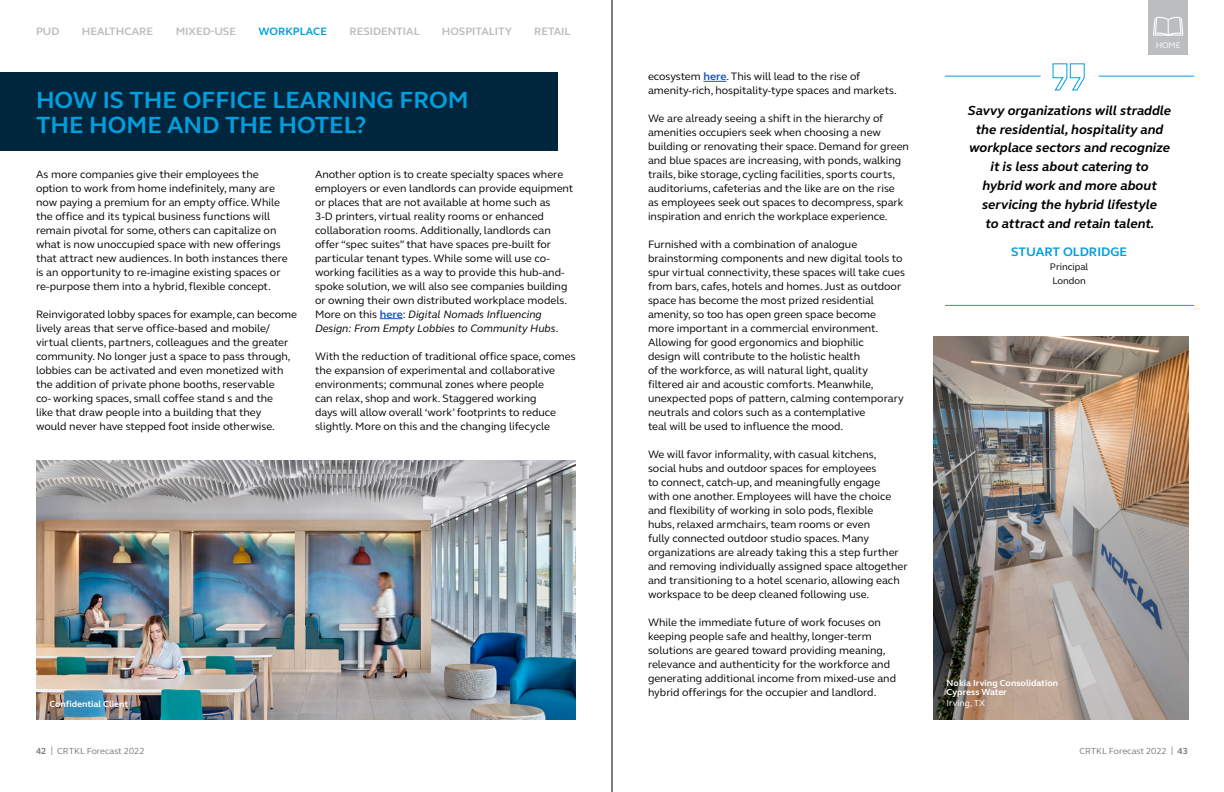
<style>
.page{position:relative;width:1224px;height:792px;background:#fff}
.page>*{position:absolute;margin:0;border:0;box-sizing:border-box;transform-origin:0 0}
.t1{font:700 24px/25px "FS Elliot Pro";color:#009fdd}
.t2{font:italic 700 13.5px/18.8px "FS Elliot Pro";color:#000;text-align:center}
.t3{font:700 12.7px "FS Elliot Pro";color:#009fdd}
.t4{font:11px/14px "FS Elliot Pro";color:#000}
.t5{font:700 11px "FS Elliot Pro";color:#bbbdc0}
.t6{font:700 11px "FS Elliot Pro";color:#009fdd}
.t7{font:9.8px/13.6px "FS Elliot Pro";color:#000}
.t8{font:700 9px/10px "FS Elliot Pro";color:#fff}
.t9{font:9px "FS Elliot Pro";color:#75787b}
.t10{font:9px "FS Elliot Pro";color:#fff}
.t11{font:8.4px "FS Elliot Pro";color:#fff}
.s1{font-weight:700;color:#1b58c4}
.s2{font-style:italic}
.s3{font-weight:700}
</style>
<div class="page">
<svg style="left:380px;top:318px;width:23px;height:1px"></svg>
<div style="left:0;top:72px;width:558px;height:79px;background:#00263e"></div>
<img style="left:36px;top:461px;width:540px;height:259px">
<svg style="left:703px;top:81px;width:23px;height:1px"></svg>
<svg style="left:1052px;top:63px;width:33px;height:28px"></svg>
<hr style="left:945px;top:76px;width:96px;height:1px;background:#009fdd">
<hr style="left:1099px;top:76px;width:95px;height:1px;background:#009fdd">
<hr style="left:945px;top:305px;width:249px;height:1px;background:#009fdd">
<img style="left:933px;top:337px;width:255px;height:383px">
<div style="left:1148px;top:0;width:40px;height:55px;background:#bbbdc0"></div>
<svg style="left:1153px;top:17px;width:30px;height:19px"></svg>
<hr style="left:612px;top:0;width:1px;height:792px;background:#000">
<p class="t5" style="left:36px;top:24px;width:25px">PUD</p>
<p class="t6" style="left:259px;top:24px;width:70px">WORKPLACE</p>
<p class="t5" style="left:82px;top:24px;width:73px">HEALTHCARE</p>
<p class="t5" style="left:176px;top:24px;width:62px">MIXED-USE</p>
<p class="t5" style="left:349px;top:24px;width:72px">RESIDENTIAL</p>
<p class="t5" style="left:442px;top:24px;width:72px">HOSPITALITY</p>
<p class="t5" style="left:534px;top:24px;width:38px">RETAIL</p>
<h1 class="t1" style="left:36px;top:87px;width:434px">HOW IS THE OFFICE LEARNING FROM<br>THE HOME AND THE HOTEL?</h1>
<p class="t4" style="left:36px;top:167px;width:253px">As more companies give their employees the option to work from home indefinitely, many are now paying a premium for an empty office. While the office and its typical business functions will remain pivotal for some, others can capitalize on what is now unoccupied space with new offerings that attract new audiences. In both instances there is an opportunity to re-imagine existing spaces or re-purpose them into a hybrid, flexible concept.</p>
<p class="t4" style="left:36px;top:307px;width:262px">Reinvigorated lobby spaces for example, can become lively areas that serve office-based and mobile/ virtual clients, partners, colleagues and the greater community. No longer just a space to pass through, lobbies can be activated and even monetized with the addition of private phone booths, reservable<br>co- working spaces, small coffee stand s and the<br>like that draw people into a building that they<br>would never have stepped foot inside otherwise.</p>
<p class="t4" style="left:315px;top:167px;width:260px">Another option is to create specialty spaces where employers or even landlords can provide equipment or places that are not available at home such as<br>3-D printers, virtual reality rooms or enhanced collaboration rooms. Additionally, landlords can offer “spec suites” that have spaces pre-built for particular tenant types. While some will use co&shy;working facilities as a way to provide this hub-and&shy;spoke solution, we will also see companies building or owning their own distributed workplace models.<br>More on this <span class="s1">here</span>: <span class="s2">Digital Nomads Influencing Design: From Empty Lobbies to Community Hubs</span>.</p>
<p class="t4" style="left:315px;top:349px;width:262px">With the reduction of traditional office space, comes the expansion of experimental and collaborative environments; communal zones where people<br>can relax, shop and work. Staggered working<br>days will allow overall ‘work’ footprints to reduce slightly. More on this and the changing lifecycle</p>
<p class="t8" style="left:50px;top:698px;width:80px">Confidential Client</p>
<p class="t4" style="left:648px;top:69px;width:250px">ecosystem <span class="s1">here</span>. This will lead to the rise of amenity-rich, hospitality-type spaces and markets.</p>
<p class="t4" style="left:648px;top:111px;width:262px">We are already seeing a shift in the hierarchy of amenities occupiers seek when choosing a new building or renovating their space. Demand for green and blue spaces are increasing, with ponds, walking trails, bike storage, cycling facilities, sports courts, auditoriums, cafeterias and the like are on the rise<br>as employees seek out spaces to decompress, spark inspiration and enrich the workplace experience.</p>
<p class="t4" style="left:648px;top:237px;width:259px">Furnished with a combination of analogue brainstorming components and new digital tools to spur virtual connectivity, these spaces will take cues from bars, cafes, hotels and homes. Just as outdoor space has become the most prized residential amenity, so too has open green space become more important in a commercial environment.<br>Allowing for good ergonomics and biophilic<br>design will contribute to the holistic health<br>of the workforce, as will natural light, quality filtered air and acoustic comforts. Meanwhile, unexpected pops of pattern, calming contemporary neutrals and colors such as a contemplative<br>teal will be used to influence the mood.</p>
<p class="t4" style="left:648px;top:447px;width:261px">We will favor informality, with casual kitchens,<br>social hubs and outdoor spaces for employees<br>to connect, catch-up, and meaningfully engage<br>with one another. Employees will have the choice and flexibility of working in solo pods, flexible<br>hubs, relaxed armchairs, team rooms or even<br>fully connected outdoor studio spaces. Many organizations are already taking this a step further and removing individually assigned space altogether and transitioning to a hotel scenario, allowing each workspace to be deep cleaned following use.</p>
<p class="t4" style="left:648px;top:615px;width:250px">While the immediate future of work focuses on keeping people safe and healthy, longer-term solutions are geared toward providing meaning, relevance and authenticity for the workforce and generating additional income from mixed-use and hybrid offerings for the occupier and landlord.</p>
<p class="t11" style="left:1156px;top:39px;width:27px">HOME</p>
<p class="t2" style="left:968px;top:101px;width:205px">Savvy organizations will straddle the residential, hospitality and workplace sectors and recognize it is less about catering to<br>hybrid work and more about servicing the hybrid lifestyle<br>to attract and retain talent.</p>
<p class="t3" style="left:1011px;top:244px;width:117px">STUART OLDRIDGE</p>
<p class="t7" style="left:1050px;top:260px;width:40px">Principal<br>London</p>
<p class="t8" style="left:947px;top:677px;width:113px">Nokia Irving Consolidation<br>Cypress Water</p>
<p class="t10" style="left:947px;top:697px;width:40px">Irving, TX</p>
<p class="t9" style="left:36px;top:745px;width:110px"><span class="s3">42</span> | CRTKL Forecast 2022</p>
<p class="t9" style="left:1079px;top:745px;width:110px">CRTKL Forecast 2022 | <span class="s3">43</span></p>
</div>
